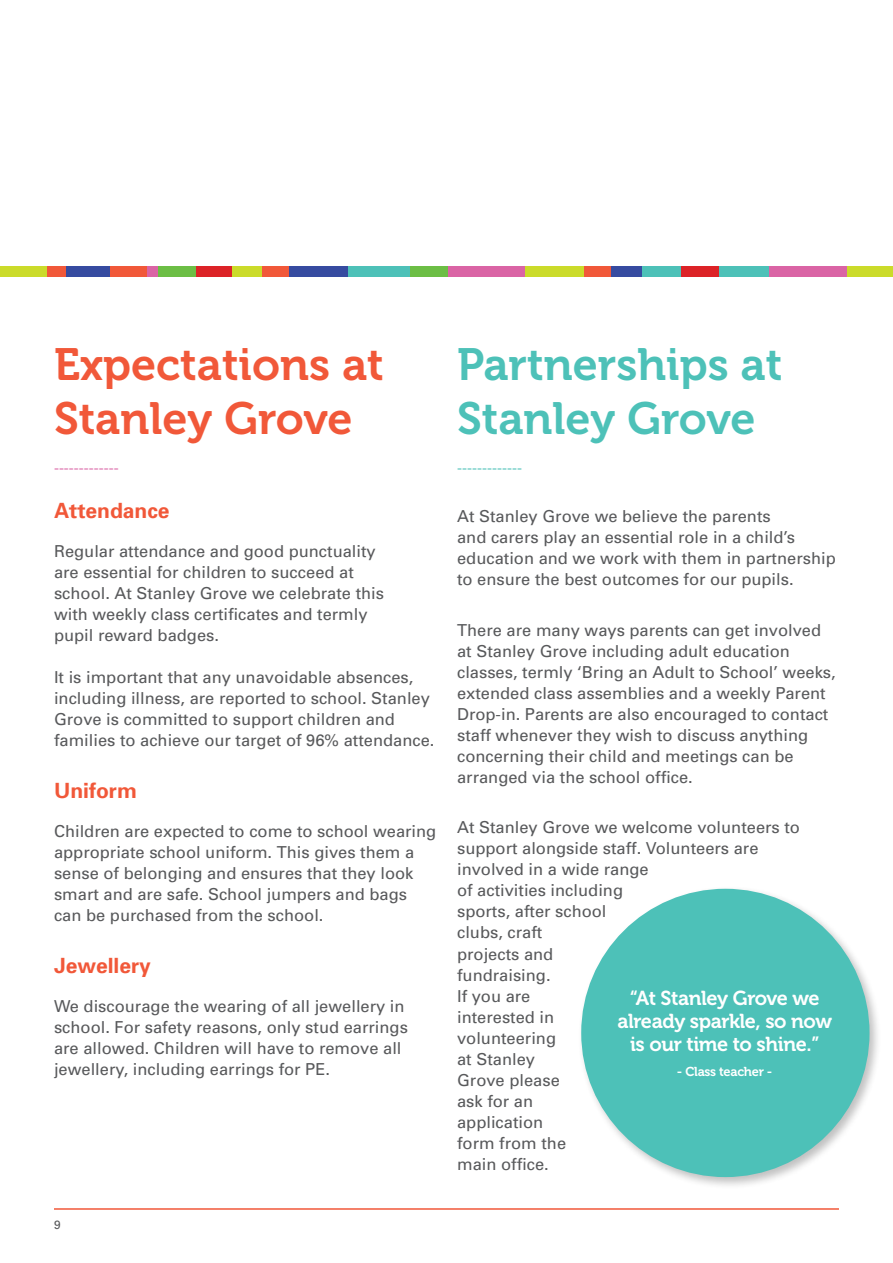
<style>
.page{position:relative;width:893px;height:1263px;background:#fff}
.page>*{position:absolute;margin:0;border:0;box-sizing:border-box;transform-origin:0 0}
.t1{font:45px/54px "Museo 700";color:#4dc1b8}
.t2{font:45px/54px "Museo 700";color:#f15839}
.t3{font:700 21px "Univers";color:#f15839}
.t4{font:20.1px/23px "Museo 700";letter-spacing:-.02em;color:#fff;text-align:center}
.t5{font:16.5px/21px "Univers";color:#58595b}
.t6{font:15px "Univers";color:#4dc1b8}
.t7{font:15px "Univers";color:#da64a5}
.t8{font:12.9px "Museo 700";letter-spacing:-.02em;color:#fff}
.t9{font:12px "Univers";color:#58595b}
</style>
<div class="page">
<hr style="left:54px;top:1208px;width:785px;height:2px;background:#f15839">
<div style="left:583px;top:266px;width:28px;height:10px;background:#f15839"></div>
<div style="left:261px;top:266px;width:28px;height:10px;background:#f15839"></div>
<div style="left:525px;top:266px;width:58px;height:10px;background:#cbdb2a"></div>
<div style="left:232px;top:266px;width:29px;height:10px;background:#cbdb2a"></div>
<div style="left:847px;top:266px;width:46px;height:10px;background:#cbdb2a"></div>
<div style="left:147px;top:266px;width:11px;height:10px;background:#da64a5"></div>
<div style="left:196px;top:266px;width:36px;height:10px;background:#dc2327"></div>
<div style="left:16px;top:266px;width:50px;height:10px;background:#f15839"></div>
<div style="left:109px;top:266px;width:38px;height:10px;background:#f15839"></div>
<div style="left:158px;top:266px;width:38px;height:10px;background:#6cbe45"></div>
<div style="left:448px;top:266px;width:77px;height:10px;background:#da64a5"></div>
<div style="left:611px;top:266px;width:31px;height:10px;background:#364ba0"></div>
<div style="left:642px;top:266px;width:39px;height:10px;background:#4dc1b8"></div>
<div style="left:719px;top:266px;width:51px;height:10px;background:#4dc1b8"></div>
<div style="left:348px;top:266px;width:62px;height:10px;background:#4dc1b8"></div>
<div style="left:289px;top:266px;width:59px;height:10px;background:#364ba0"></div>
<div style="left:66px;top:266px;width:43px;height:10px;background:#364ba0"></div>
<div style="left:681px;top:266px;width:38px;height:10px;background:#dc2327"></div>
<div style="left:410px;top:266px;width:38px;height:10px;background:#6cbe45"></div>
<div style="left:770px;top:266px;width:77px;height:10px;background:#da64a5"></div>
<div style="left:0;top:266px;width:47px;height:10px;background:#cbdb2a"></div>
<div style="left:577px;top:885px;width:305px;height:304px;background:#000;opacity:.25"></div>
<div style="left:581px;top:889px;width:288px;height:288px;background:#4dc1b8;border-radius:50%"></div>
<h1 class="t2" style="left:54px;top:338px;width:331px">Expectations at<br>Stanley Grove</h1>
<p class="t7" style="left:54px;top:459px;width:66px">-------------</p>
<p class="t3" style="left:54px;top:498px;width:117px">Attendance</p>
<p class="t5" style="left:54px;top:541px;width:332px">Regular attendance and good punctuality are essential for children to succeed at school. At Stanley Grove we celebrate this with weekly class certificates and termly pupil reward badges.</p>
<p class="t5" style="left:54px;top:667px;width:382px">It is important that any unavoidable absences, including illness, are reported to school. Stanley Grove is committed to support children and families to achieve our target of 96% attendance.</p>
<p class="t3" style="left:54px;top:778px;width:84px">Uniform</p>
<p class="t5" style="left:54px;top:821px;width:384px">Children are expected to come to school wearing appropriate school uniform. This gives them a sense of belonging and ensures that they look smart and are safe. School jumpers and bags can be purchased from the school.</p>
<p class="t3" style="left:54px;top:952px;width:98px">Jewellery</p>
<p class="t5" style="left:54px;top:995px;width:355px">We discourage the wearing of all jewellery in school. For safety reasons, only stud earrings are allowed. Children will have to remove all jewellery, including earrings for PE.</p>
<p class="t4" style="left:617px;top:986px;width:216px">“At Stanley Grove we already sparkle, so now is our time to shine.”</p>
<h1 class="t1" style="left:457px;top:338px;width:327px">Partnerships at<br>Stanley Grove</h1>
<p class="t6" style="left:457px;top:459px;width:66px">-------------</p>
<p class="t5" style="left:457px;top:506px;width:380px">At Stanley Grove we believe the parents<br>and carers play an essential role in a child’s education and we work with them in partnership to ensure the best outcomes for our pupils.</p>
<p class="t5" style="left:457px;top:620px;width:380px">There are many ways parents can get involved at Stanley Grove including adult education classes, termly ‘Bring an Adult to School’ weeks, extended class assemblies and a weekly Parent Drop-in. Parents are also encouraged to contact staff whenever they wish to discuss anything concerning their child and meetings can be arranged via the school office.</p>
<p class="t5" style="left:457px;top:817px;width:344px">At Stanley Grove we welcome volunteers to support alongside staff. Volunteers are involved in a wide range<br>of activities including<br>sports, after school<br>clubs, craft<br>projects and<br>fundraising.<br>If you are<br>interested in<br>volunteering<br>at Stanley<br>Grove please<br>ask for an<br>application<br>form from the<br>main office.</p>
<p class="t8" style="left:677px;top:1064px;width:97px">- Class teacher -</p>
<p class="t9" style="left:54px;top:1217px;width:8px">9</p>
</div>
